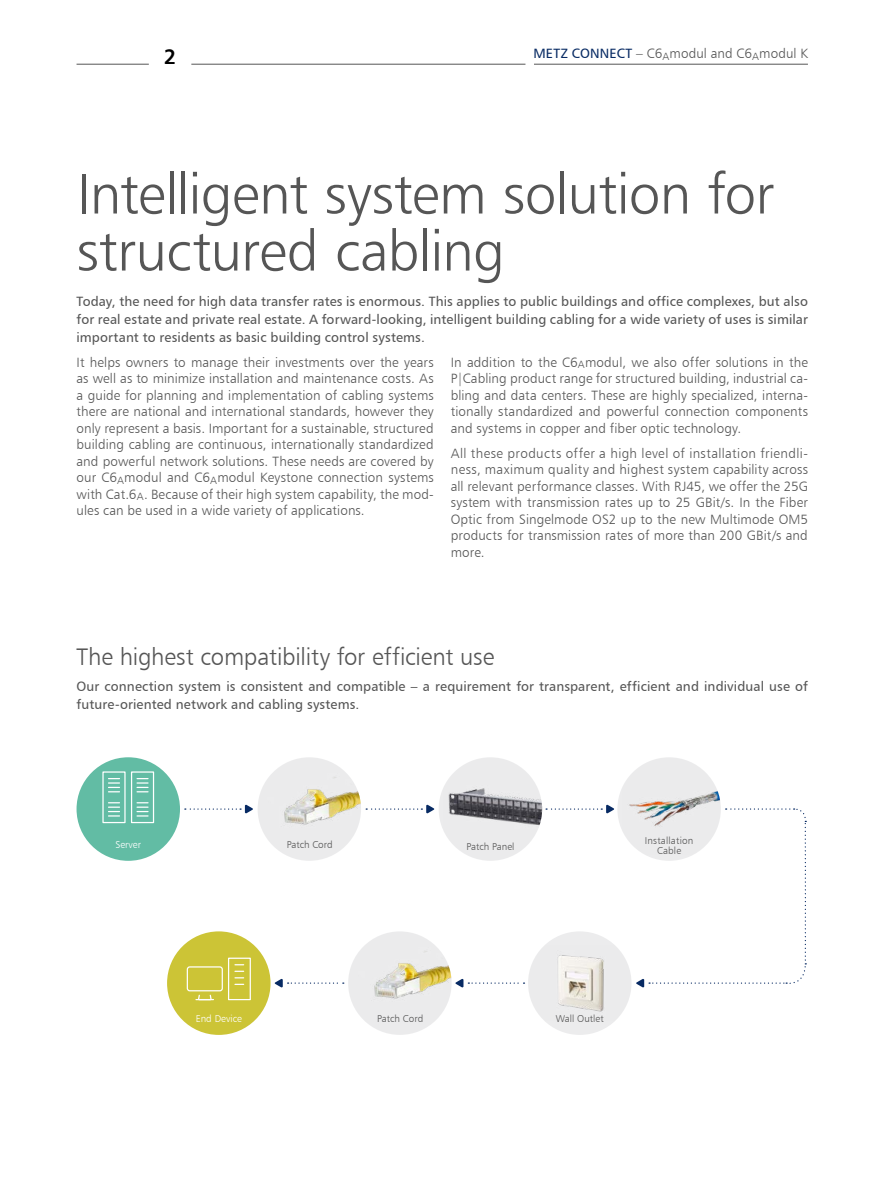
<style>
.page{position:relative;width:893px;height:1187px;background:#fff}
.page>*{position:absolute;margin:0;border:0;box-sizing:border-box;transform-origin:0 0}
.t1{font:57px/57px "Humanist 777 BT Light B";letter-spacing:-.015em;color:#565656}
.t2{font:24px "Humanist 777 BT Light B";letter-spacing:-.01em;color:#565656}
.t3{font:21px "Humanist 777 BT Bold B";color:#000}
.t4{font:13.5px/16.5px "Humanist 777 BT Light B";letter-spacing:.005em;color:#565656;text-align:justify}
.t5{font:13.5px/18px "Humanist 777 BT Roman B";letter-spacing:.005em;color:#565656;text-align:justify}
.t6{font:9.9px "Humanist 777 BT Light B";color:#565656}
.t7{font:9.9px/9.9px "Humanist 777 BT Light B";letter-spacing:.02em;color:#565656;text-align:center}
.t8{font:9.9px "Humanist 777 BT Light B";color:#fff}
.s1{font-family:"Humanist 777 BT Roman B";color:#072a63}
</style>
<div class="page">
<hr style="left:77px;top:64px;width:72px;height:1px;background:#565656">
<hr style="left:534px;top:64px;width:274px;height:1px;background:#565656">
<hr style="left:191px;top:64px;width:334px;height:1px;background:#565656">
<img style="left:622px;top:757px;width:99px;height:91px">
<img style="left:258px;top:757px;width:103px;height:103px;border-radius:52px">
<img style="left:442px;top:757px;width:100px;height:103px">
<img style="left:348px;top:931px;width:104px;height:103px;border-radius:52px">
<div style="left:77px;top:757px;width:103px;height:103px;background:#62bca4;border-radius:50%"></div>
<svg style="left:102px;top:771px;width:53px;height:52px"></svg>
<svg style="left:185px;top:804px;width:68px;height:9px"></svg>
<svg style="left:366px;top:804px;width:68px;height:9px"></svg>
<svg style="left:546px;top:804px;width:68px;height:9px"></svg>
<svg style="left:636px;top:807px;width:171px;height:180px"></svg>
<div style="left:167px;top:931px;width:104px;height:103px;background:#ccc436;border-radius:50%"></div>
<svg style="left:455px;top:978px;width:69px;height:9px"></svg>
<svg style="left:275px;top:978px;width:69px;height:9px"></svg>
<div style="left:528px;top:931px;width:103px;height:103px;background:#ececed;border-radius:50%"></div>
<img style="left:528px;top:950px;width:103px;height:71px">
<svg style="left:186px;top:957px;width:65px;height:43px"></svg>
<h3 class="t3" style="left:164px;top:43px;width:14px">2</h3>
<p class="t4" style="left:533px;top:45px;width:276px"><span class="s1">METZ CONNECT</span> – C6<sub>A</sub>modul and C6<sub>A</sub>modul K</p>
<h1 class="t1" style="left:77px;top:164px;width:699px">Intelligent system solution for structured cabling</h1>
<p class="t5" style="left:77px;top:291px;width:733px">Today, the need for high data transfer rates is enormous. This applies to public buildings and office complexes, but also for real estate and private real estate. A forward-looking, intelligent building cabling for a wide variety of uses is similar important to residents as basic building control systems.</p>
<p class="t4" style="left:77px;top:353px;width:359px">It helps owners to manage their investments over the years as well as to minimize installation and maintenance costs. As a guide for planning and implementation of cabling systems there are national and international standards, however they only represent a basis. Important for a sustainable, structured building cabling are continuous, internationally standardized and powerful network solutions. These needs are covered by our C6<sub>A</sub>modul and C6<sub>A</sub>modul Keystone connection systems with Cat.6<sub>A</sub>. Because of their high system capability, the mod&shy;ules can be used in a wide variety of applications.</p>
<p class="t4" style="left:451px;top:353px;width:359px">In addition to the C6<sub>A</sub>modul, we also offer solutions in the P|Cabling product range for structured building, industrial ca&shy;bling and data centers. These are highly specialized, interna&shy;tionally standardized and powerful connection components and systems in copper and fiber optic technology.</p>
<p class="t4" style="left:451px;top:444px;width:359px">All these products offer a high level of installation friendli&shy;ness, maximum quality and highest system capability across all relevant performance classes. With RJ45, we offer the 25G system with transmission rates up to 25 GBit/s. In the Fiber Optic from Singelmode OS2 up to the new Multimode OM5 products for transmission rates of more than 200 GBit/s and more.</p>
<h2 class="t2" style="left:77px;top:641px;width:419px">The highest compatibility for efficient use</h2>
<p class="t5" style="left:77px;top:677px;width:733px">Our connection system is consistent and compatible – a requirement for transparent, efficient and individual use of future-oriented network and cabling systems.</p>
<p class="t8" style="left:115px;top:838px;width:27px">Server</p>
<p class="t6" style="left:287px;top:838px;width:48px">Patch Cord</p>
<p class="t6" style="left:466px;top:840px;width:49px">Patch Panel</p>
<p class="t7" style="left:645px;top:835px;width:50px">Installation<br>Cable</p>
<p class="t8" style="left:196px;top:1012px;width:48px">End Device</p>
<p class="t6" style="left:377px;top:1012px;width:48px">Patch Cord</p>
<p class="t6" style="left:556px;top:1012px;width:49px">Wall Outlet</p>
</div>
